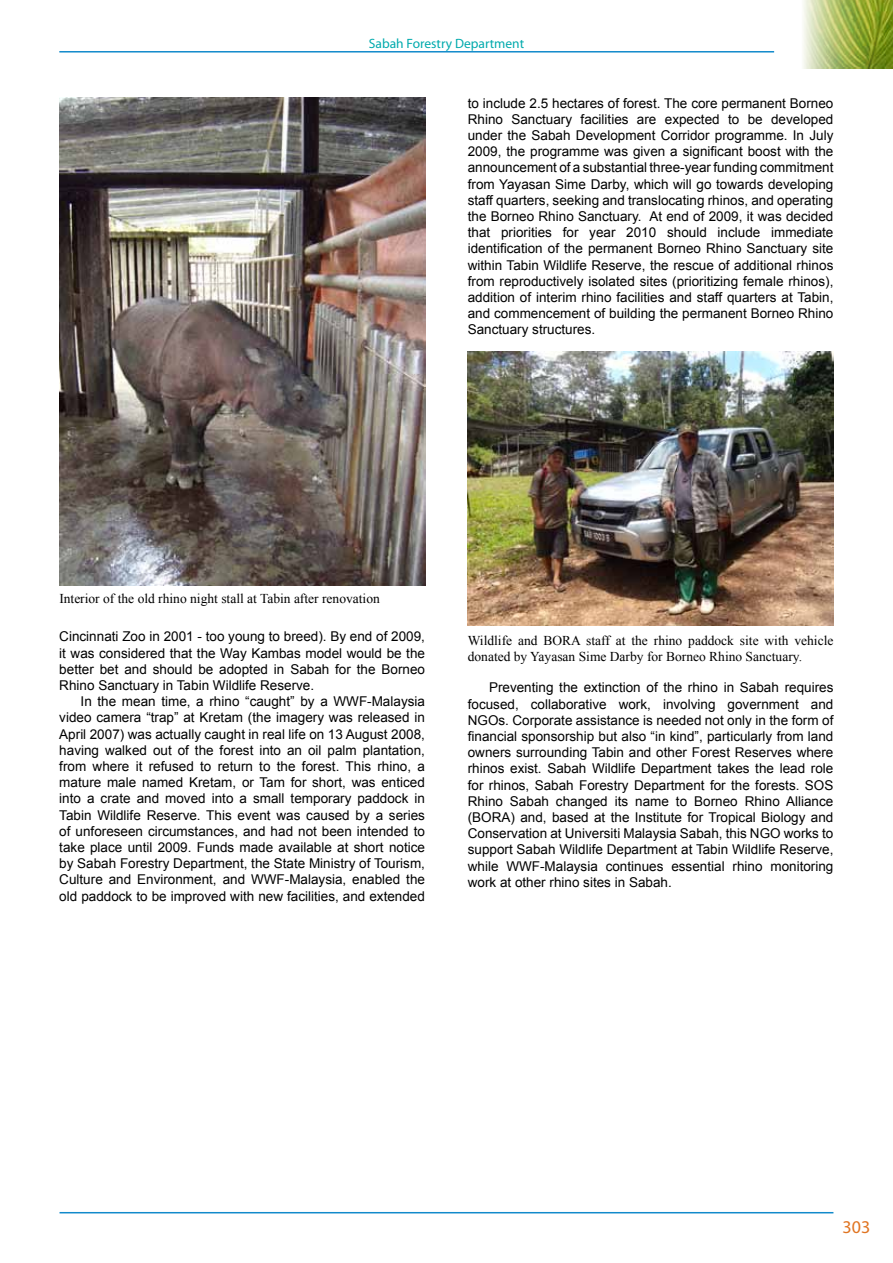
<style>
.page{position:relative;width:893px;height:1263px;background:#fff}
.page>*{position:absolute;margin:0;border:0;box-sizing:border-box;transform-origin:0 0}
.t1{font:18px "Myriad";color:#e07421}
.t2{font:13.5px/16.2px "Arial";color:#000;text-align:justify}
.t3{font:13.5px/16.2px "Times New Roman";color:#000}
.t4{font:13.5px "Myriad";color:#00aaad}
</style>
<div class="page">
<img style="left:803px;top:0;width:90px;height:68px">
<hr style="left:59px;top:51px;width:715px;height:2px;background:#118acb">
<hr style="left:60px;top:1212px;width:773px;height:1px;background:#118acb">
<img style="left:468px;top:351px;width:365px;height:275px">
<img style="left:60px;top:98px;width:365px;height:487px">
<p class="t4" style="left:369px;top:37px;width:157px">Sabah Forestry Department</p>
<p class="t2" style="left:468px;top:95px;width:367px">to include 2.5 hectares of forest. The core permanent Borneo Rhino Sanctuary facilities are expected to be developed under the Sabah Development Corridor programme. In July 2009, the programme was given a significant boost with the announcement of a substantial three-year funding commitment from Yayasan Sime Darby, which will go towards developing staff quarters, seeking and translocating rhinos, and operating the Borneo Rhino Sanctuary. At end of 2009, it was decided that priorities for year 2010 should include immediate identification of the permanent Borneo Rhino Sanctuary site within Tabin Wildlife Reserve, the rescue of additional rhinos from reproductively isolated sites (prioritizing female rhinos), addition of interim rhino facilities and staff quarters at Tabin, and commencement of building the permanent Borneo Rhino Sanctuary structures.</p>
<p class="t3" style="left:59px;top:590px;width:322px">Interior of the old rhino night stall at Tabin after renovation</p>
<p class="t2" style="left:59px;top:629px;width:367px">Cincinnati Zoo in 2001 - too young to breed). By end of 2009, it was considered that the Way Kambas model would be the better bet and should be adopted in Sabah for the Borneo Rhino Sanctuary in Tabin Wildlife Reserve.</p>
<p class="t2" style="left:59px;top:693px;width:367px;text-indent:21px">In the mean time, a rhino “caught” by a WWF-Malaysia video camera “trap” at Kretam (the imagery was released in April 2007) was actually caught in real life on 13 August 2008, having walked out of the forest into an oil palm plantation, from where it refused to return to the forest. This rhino, a mature male named Kretam, or Tam for short, was enticed into a crate and moved into a small temporary paddock in Tabin Wildlife Reserve. This event was caused by a series of unforeseen circumstances, and had not been intended to take place until 2009. Funds made available at short notice by Sabah Forestry Department, the State Ministry of Tourism, Culture and Environment, and WWF-Malaysia, enabled the old paddock to be improved with new facilities, and extended</p>
<p class="t3" style="left:468px;top:632px;width:367px">Wildlife and BORA staff at the rhino paddock site with vehicle donated by Yayasan Sime Darby for Borneo Rhino Sanctuary.</p>
<p class="t2" style="left:468px;top:680px;width:367px;text-indent:21px">Preventing the extinction of the rhino in Sabah requires focused, collaborative work, involving government and NGOs. Corporate assistance is needed not only in the form of financial sponsorship but also “in kind”, particularly from land owners surrounding Tabin and other Forest Reserves where rhinos exist. Sabah Wildlife Department takes the lead role for rhinos, Sabah Forestry Department for the forests. SOS Rhino Sabah changed its name to Borneo Rhino Alliance (BORA) and, based at the Institute for Tropical Biology and Conservation at Universiti Malaysia Sabah, this NGO works to support Sabah Wildlife Department at Tabin Wildlife Reserve, while WWF-Malaysia continues essential rhino monitoring work at other rhino sites in Sabah.</p>
<h1 class="t1" style="left:842px;top:1218px;width:29px">303</h1>
</div>
